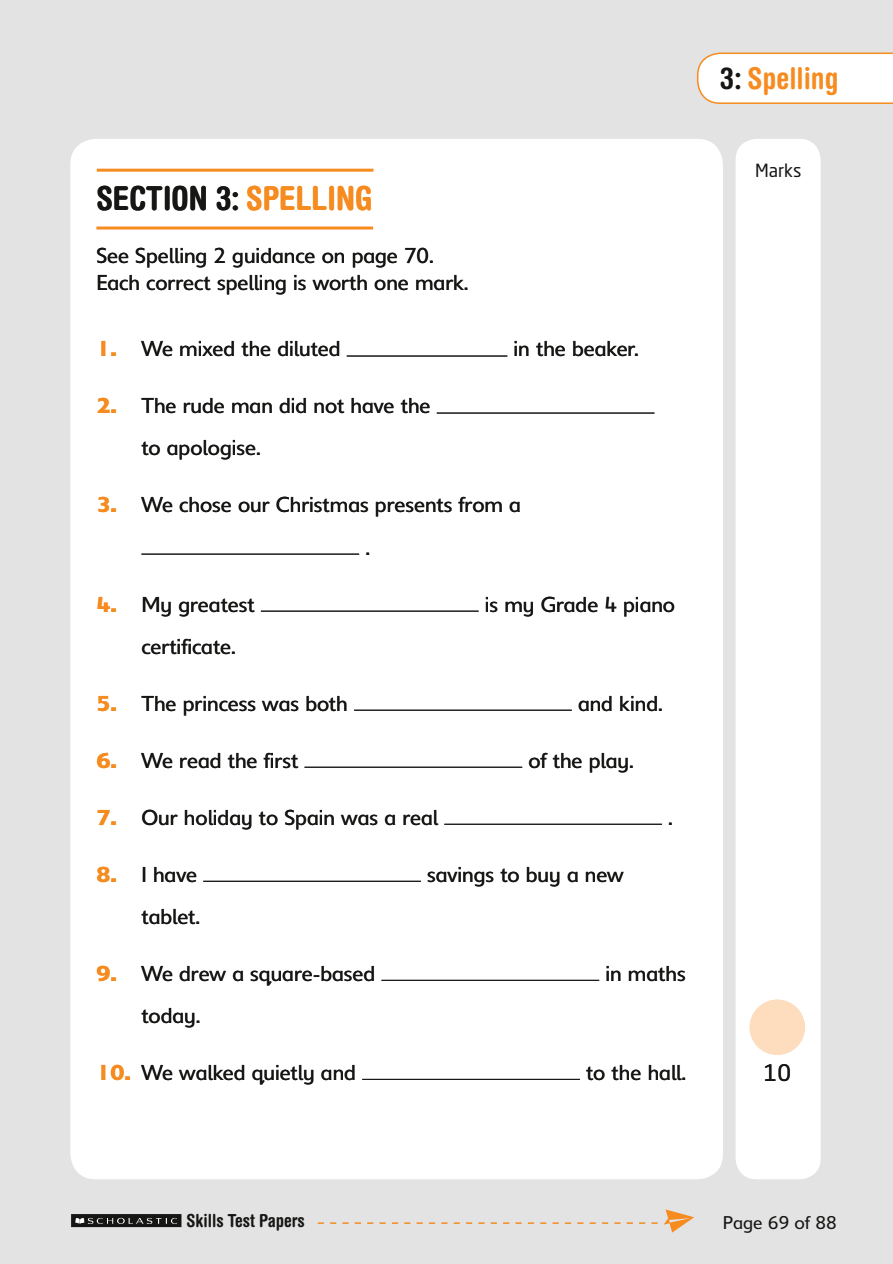
<style>
.page{position:relative;width:893px;height:1264px;background:#fff}
.page>*{position:absolute;margin:0;border:0;box-sizing:border-box;transform-origin:0 0}
.t1{font:700 condensed 33px "Helvetica Rounded LT Std";color:#161615}
.t2{font:700 condensed 30px "Helvetica Rounded LT Std";color:#f68b1f}
.t3{font:22.5px "Neo Sans Std";color:#161615}
.t4{font:21px/42px "Delargo DT Infant";color:#161615}
.t5{font:700 condensed 18px "Helvetica Rounded LT Std";color:#161615}
.t6{font:18px "Delargo DT Infant";color:#161615}
.t7{font:18px "Neo Sans Std";color:#161615}
.s1{color:#161615}
.s2{color:#f68b1f}
.s3{font-weight:600;color:#f68b1f}
</style>
<div class="page">
<div style="left:0;top:0;width:892px;height:1263px;background:#e3e3e3"></div>
<div style="left:70px;top:139px;width:652px;height:1040px;background:#fff;border-radius:26px"></div>
<div style="left:735px;top:139px;width:85px;height:1040px;background:#fff;border-radius:21px"></div>
<div style="left:71px;top:1213px;width:110px;height:14px;background:#161615"></div>
<svg style="left:75px;top:1217px;width:102px;height:7px"></svg>
<svg style="left:317px;top:1222px;width:340px;height:1px"></svg>
<svg style="left:663px;top:1209px;width:30px;height:23px"></svg>
<svg style="left:696px;top:53px;width:196px;height:51px;background:#fdf7f1"></svg>
<hr style="left:346px;top:355px;width:161px;height:1px;background:#161615">
<hr style="left:436px;top:412px;width:218px;height:1px;background:#161615">
<hr style="left:141px;top:553px;width:218px;height:1px;background:#161615">
<hr style="left:261px;top:610px;width:217px;height:1px;background:#161615">
<hr style="left:354px;top:709px;width:217px;height:1px;background:#161615">
<hr style="left:304px;top:766px;width:218px;height:1px;background:#161615">
<hr style="left:444px;top:823px;width:217px;height:1px;background:#161615">
<hr style="left:203px;top:880px;width:218px;height:1px;background:#161615">
<hr style="left:381px;top:979px;width:218px;height:1px;background:#161615">
<hr style="left:362px;top:1078px;width:217px;height:1px;background:#161615">
<div style="left:749px;top:999px;width:55px;height:55px;background:#fdddbd;border-radius:50%"></div>
<hr style="left:96px;top:226px;width:277px;height:3px;background:#f68b1f">
<hr style="left:97px;top:169px;width:276px;height:3px;background:#f68b1f">
<h2 class="t2" style="left:719px;top:60px;width:120px"><span class="s1">3:</span> Spelling</h2>
<h1 class="t1" style="left:96px;top:178px;width:277px">SECTION 3: <span class="s2">SPELLING</span></h1>
<p class="t4" style="left:96px;top:242px;width:373px;line-height:27px">See Spelling 2 guidance on page 70.<br>Each correct spelling is worth one mark.</p>
<p class="t4" style="left:96px;top:328px;width:245px"><span class="s3">1.</span> We mixed the diluted</p>
<p class="t4" style="left:513px;top:328px;width:127px">in the beaker.</p>
<p class="t4" style="left:141px;top:385px;width:290px;text-indent:-45px"><span class="s3">2.</span> The rude man did not have the to apologise.</p>
<p class="t4" style="left:365px;top:484px;width:157px;text-indent:-269px"><span class="s3">3.</span> We chose our Christmas presents from a .</p>
<p class="t4" style="left:96px;top:583px;width:160px"><span class="s3">4.</span> My greatest</p>
<p class="t4" style="left:484px;top:583px;width:192px">is my Grade 4 piano</p>
<p class="t4" style="left:141px;top:625px;width:96px">certificate.</p>
<p class="t4" style="left:96px;top:682px;width:253px"><span class="s3">5.</span> The princess was both</p>
<p class="t4" style="left:577px;top:682px;width:86px">and kind.</p>
<p class="t4" style="left:96px;top:739px;width:203px"><span class="s3">6.</span> We read the first</p>
<p class="t4" style="left:528px;top:739px;width:107px">of the play.</p>
<p class="t4" style="left:96px;top:796px;width:343px"><span class="s3">7.</span> Our holiday to Spain was a real</p>
<p class="t4" style="left:668px;top:796px;width:6px">.</p>
<p class="t4" style="left:96px;top:853px;width:102px"><span class="s3">8.</span> I have</p>
<p class="t4" style="left:427px;top:853px;width:198px">savings to buy a new</p>
<p class="t4" style="left:141px;top:895px;width:60px">tablet.</p>
<p class="t7" style="left:754px;top:160px;width:48px">Marks</p>
<p class="t4" style="left:96px;top:952px;width:280px"><span class="s3">9.</span> We drew a square-based</p>
<p class="t4" style="left:605px;top:952px;width:82px">in maths</p>
<p class="t4" style="left:141px;top:994px;width:61px">today.</p>
<p class="t4" style="left:96px;top:1051px;width:261px"><span class="s3">10.</span> We walked quietly and</p>
<p class="t4" style="left:586px;top:1051px;width:101px">to the hall.</p>
<p class="t3" style="left:763px;top:1058px;width:29px">10</p>
<p class="t5" style="left:186px;top:1209px;width:120px">Skills Test Papers</p>
<p class="t6" style="left:722px;top:1211px;width:115px">Page 69 of 88</p>
</div>
